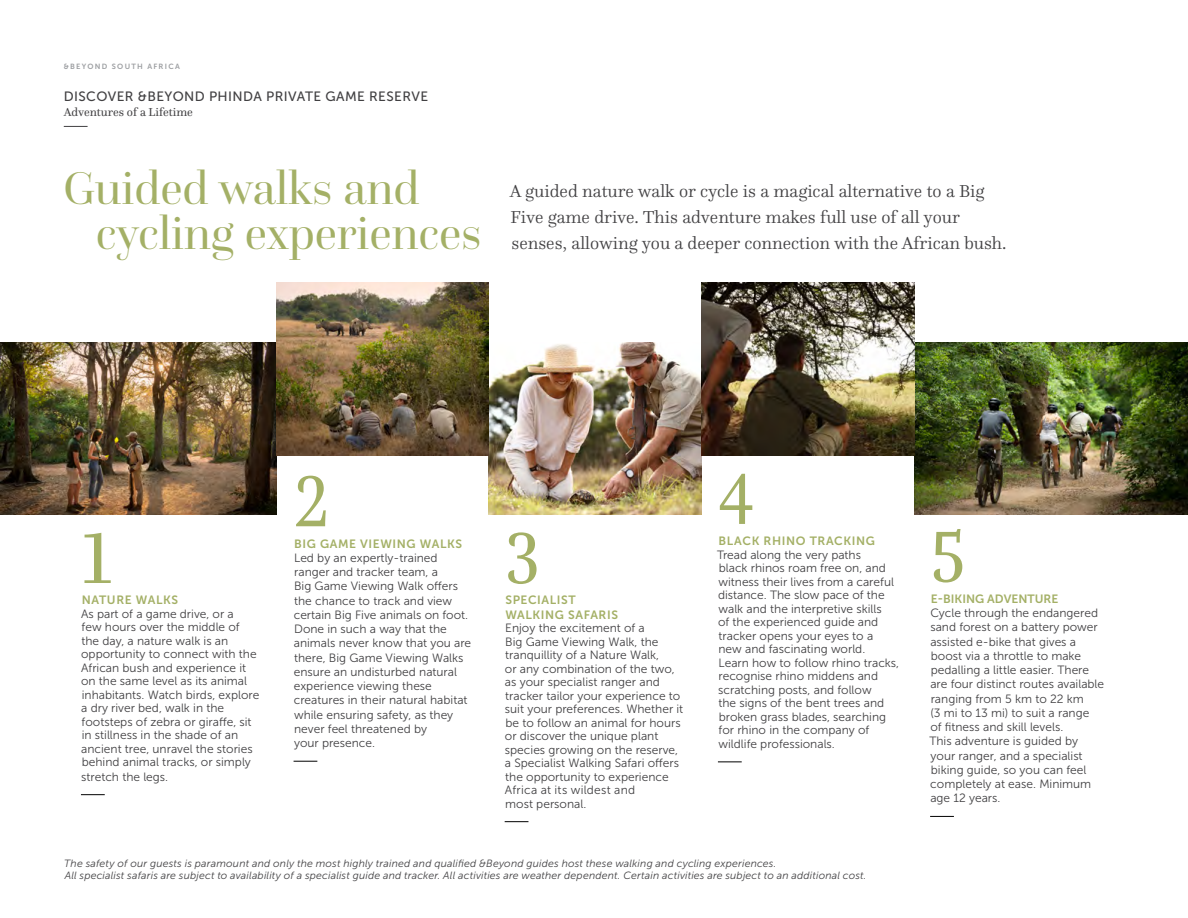
<style>
.page{position:relative;width:1188px;height:918px;background:#fff}
.page>*{position:absolute;margin:0;border:0;box-sizing:border-box;transform-origin:0 0}
.t1{font:75px "Questa";color:#a4b066;scale:.9 1}
.t2{font:75px "Questa";color:#a4b066}
.t3{font:75px "Questa";color:#a4b066;scale:.93 1}
.t4{font:75px "Questa";color:#a4b066;scale:.95 1}
.t5{font:48px/45px "Questa Grande";letter-spacing:-.005em;color:#a4b066}
.t6{font:300 18px/25.5px "Questa";color:#414042}
.t7{font:13.5px "Museo Sans 500";letter-spacing:.03em;color:#414042}
.t8{font:12px/13.5px "Museo Sans 300";color:#414042}
.t9{font:12px/14.2px "Museo Sans 700";letter-spacing:.05em;color:#a4b066}
.t10{font:12px "Questa";color:#414042}
.t11{font:12px "Museo Sans 700";color:#a4b066}
.t12{font:italic 10.5px/12.6px "Museo Sans 300";letter-spacing:.015em;color:#414042}
.t13{font:7.5px "Museo Sans 700";letter-spacing:.17em;color:#9d9fa2}
</style>
<div class="page">
<svg style="left:64px;top:126px;width:24px;height:1px"></svg>
<img style="left:0;top:342px;width:277px;height:173px">
<img style="left:489px;top:342px;width:213px;height:173px">
<img style="left:914px;top:342px;width:274px;height:173px">
<img style="left:702px;top:282px;width:212px;height:173px">
<img style="left:277px;top:282px;width:212px;height:173px">
<svg style="left:294px;top:761px;width:23px;height:1px"></svg>
<svg style="left:81px;top:794px;width:24px;height:1px"></svg>
<svg style="left:505px;top:821px;width:23px;height:1px"></svg>
<svg style="left:718px;top:762px;width:24px;height:1px"></svg>
<svg style="left:930px;top:816px;width:24px;height:1px"></svg>
<p class="t13" style="left:64px;top:62px;width:118px">&amp;BEYOND SOUTH AFRICA</p>
<p class="t7" style="left:64px;top:89px;width:366px">DISCOVER &amp;BEYOND PHINDA PRIVATE GAME RESERVE</p>
<p class="t10" style="left:64px;top:105px;width:131px">Adventures of a Lifetime</p>
<h2 class="t5" style="left:96px;top:166px;width:387px;text-indent:-33px">Guided walks and cycling experiences</h2>
<h3 class="t6" style="left:510px;top:179px;width:498px">A guided nature walk or cycle is a magical alternative to a Big<br>Five game drive. This adventure makes full use of all your senses, allowing you a deeper connection with the African bush.</h3>
<h1 class="t2" style="left:81px;top:511px;width:33px">1</h1>
<p class="t9" style="left:82px;top:593px;width:98px">NATURE WALKS</p>
<p class="t8" style="left:81px;top:607px;width:180px">As part of a game drive, or a<br>few hours over the middle of the day, a nature walk is an opportunity to connect with the<br>African bush and experience it on the same level as its animal inhabitants. Watch birds, explore a dry river bed, walk in the footsteps of zebra or giraffe, sit in stillness in the shade of an ancient tree, unravel the stories behind animal tracks, or simply stretch the legs.</p>
<h1 class="t1" style="left:294px;top:455px;width:41px">2</h1>
<p class="t9" style="left:294px;top:536px;width:169px">BIG GAME VIEWING WALKS</p>
<p class="t8" style="left:294px;top:551px;width:179px;line-height:14.2px">Led by an expertly-trained ranger and tracker team, a<br>Big Game Viewing Walk offers the chance to track and view certain Big Five animals on foot.<br>Done in such a way that the animals never know that you are there, Big Game Viewing Walks ensure an undisturbed natural experience viewing these creatures in their natural habitat while ensuring safety, as they never feel threatened by<br>your presence.</p>
<h1 class="t3" style="left:505px;top:511px;width:40px">3</h1>
<p class="t9" style="left:505px;top:593px;width:114px">SPECIALIST<br>WALKING SAFARIS</p>
<p class="t8" style="left:505px;top:621px;width:180px">Enjoy the excitement of a<br>Big Game Viewing Walk, the tranquillity of a Nature Walk,<br>or any combination of the two, as your specialist ranger and tracker tailor your experience to suit your preferences. Whether it be to follow an animal for hours or discover the unique plant species growing on the reserve, a Specialist Walking Safari offers the opportunity to experience<br>Africa at its wildest and<br>most personal.</p>
<h1 class="t1" style="left:718px;top:452px;width:43px">4</h1>
<p class="t9" style="left:719px;top:534px;width:158px">BLACK RHINO TRACKING</p>
<p class="t8" style="left:717px;top:548px;width:183px">Tread along the very paths<br>black rhinos roam free on, and witness their lives from a careful distance. The slow pace of the walk and the interpretive skills<br>of the experienced guide and tracker opens your eyes to a<br>new and fascinating world.<br>Learn how to follow rhino tracks, recognise rhino middens and scratching posts, and follow<br>the signs of the bent trees and broken grass blades, searching for rhino in the company of wildlife professionals.</p>
<h1 class="t4" style="left:930px;top:510px;width:39px">5</h1>
<p class="t11" style="left:931px;top:592px;width:129px">E-BIKING ADVENTURE</p>
<p class="t8" style="left:929px;top:606px;width:176px;line-height:14.2px">Cycle through the endangered sand forest on a battery power assisted e-bike that gives a boost via a throttle to make pedalling a little easier. There are four distinct routes available ranging from 5 km to 22 km<br>(3 mi to 13 mi) to suit a range<br>of fitness and skill levels.<br>This adventure is guided by your ranger, and a specialist biking guide, so you can feel completely at ease. Minimum age 12 years.</p>
<p class="t12" style="left:64px;top:857px;width:804px">The safety of our guests is paramount and only the most highly trained and qualified &amp;Beyond guides host these walking and cycling experiences.<br>All specialist safaris are subject to availability of a specialist guide and tracker. All activities are weather dependent. Certain activities are subject to an additional cost.</p>
</div>
